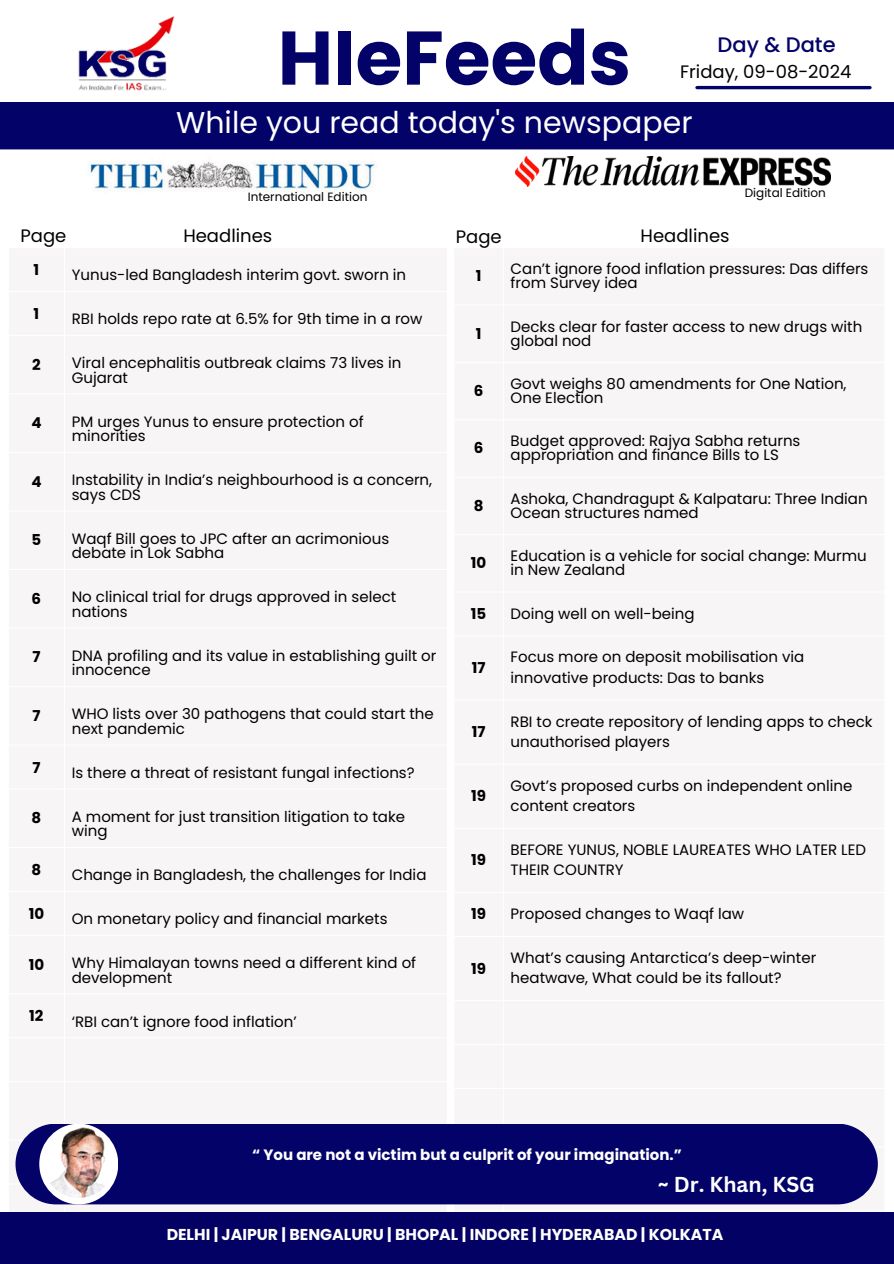
<style>
.page{position:relative;width:894px;height:1264px;background:#fff}
.page>*{position:absolute;margin:0;border:0;box-sizing:border-box;transform-origin:0 0}
.t1{font:700 75.75px "Poppins";color:#030268}
.t2{font:30px "Poppins";color:#fff}
.t3{font:700 21px "Canva Sans";color:#fff}
.t4{font:500 21px "Poppins";color:#030268}
.t5{font:18px "Poppins";color:#000}
.t6{font:700 15.75px "Poppins";color:#fff}
.t7{font:15px/14.7px "Poppins";color:#000}
.t8{font:700 15px "Poppins";color:#fff}
.t9{font:700 15px "Poppins";color:#000}
.t10{font:12px "Poppins";color:#000}
</style>
<div class="page">
<img style="left:515px;top:156px;width:315px;height:30px">
<div style="left:15px;top:1123px;width:862px;height:81px;background:#030268;border-radius:40px"></div>
<div style="left:39px;top:1123px;width:79px;height:81px;background:#fff;border-radius:50%"></div>
<img style="left:43px;top:1126px;width:71px;height:71px;border-radius:50%">
<img style="left:78px;top:16px;width:97px;height:75px">
<div style="left:0;top:102px;width:893px;height:47px;background:#030268"></div>
<hr style="left:696px;top:86px;width:173px;height:3px;background:#030268">
<img style="left:89px;top:161px;width:287px;height:30px">
<div style="left:0;top:1211px;width:893px;height:52px;background:#030163"></div>
<p class="t1" style="left:277px;top:5px;width:355px">HIeFeeds</p>
<p class="t2" style="left:176px;top:101px;width:518px">While you read today's newspaper</p>
<p class="t4" style="left:717px;top:30px;width:120px">Day &amp; Date</p>
<h6 class="t5" style="left:680px;top:59px;width:173px">Friday, 09-08-2024</h6>
<p class="t10" style="left:248px;top:188px;width:121px">International Edition</p>
<p class="t5" style="left:21px;top:223px;width:47px">Page</p>
<p class="t5" style="left:183px;top:223px;width:90px">Headlines</p>
<p class="t5" style="left:455px;top:224px;width:47px">Page</p>
<p class="t5" style="left:640px;top:223px;width:90px">Headlines</p>
<h5 class="t10" style="left:744px;top:184px;width:83px">Digital Edition</h5>
<h1 class="t9" style="left:34px;top:259px;width:7px">1</h1>
<h3 class="t7" style="left:72px;top:268px;width:336px">Yunus-led Bangladesh interim govt. sworn in</h3>
<h4 class="t9" style="left:34px;top:303px;width:7px">1</h4>
<h2 class="t7" style="left:72px;top:311px;width:352px">RBI holds repo rate at 6.5% for 9th time in a row</h2>
<p class="t9" style="left:32px;top:354px;width:10px">2</p>
<p class="t7" style="left:72px;top:355px;width:331px">Viral encephalitis outbreak claims 73 lives in<br>Gujarat</p>
<p class="t9" style="left:31px;top:412px;width:12px">4</p>
<p class="t7" style="left:72px;top:414px;width:293px">PM urges Yunus to ensure protection of minorities</p>
<h4 class="t9" style="left:31px;top:471px;width:12px">4</h4>
<h4 class="t7" style="left:72px;top:472px;width:362px">Instability in India’s neighbourhood is a concern, says CDS</h4>
<h4 class="t9" style="left:32px;top:529px;width:11px">5</h4>
<h4 class="t7" style="left:72px;top:531px;width:319px">Waqf Bill goes to JPC after an acrimonious debate in Lok Sabha</h4>
<p class="t9" style="left:32px;top:588px;width:11px">6</p>
<p class="t7" style="left:72px;top:589px;width:326px">No clinical trial for drugs approved in select nations</p>
<p class="t9" style="left:32px;top:646px;width:10px">7</p>
<p class="t7" style="left:72px;top:648px;width:366px">DNA profiling and its value in establishing guilt or innocence</p>
<p class="t9" style="left:32px;top:705px;width:10px">7</p>
<p class="t7" style="left:72px;top:706px;width:363px">WHO lists over 30 pathogens that could start the next pandemic</p>
<p class="t9" style="left:32px;top:757px;width:10px">7</p>
<p class="t7" style="left:72px;top:765px;width:344px">Is there a threat of resistant fungal infections?</p>
<p class="t9" style="left:32px;top:807px;width:11px">8</p>
<p class="t7" style="left:72px;top:809px;width:335px">A moment for just transition litigation to take wing</p>
<p class="t9" style="left:32px;top:859px;width:11px">8</p>
<p class="t7" style="left:72px;top:867px;width:356px">Change in Bangladesh, the challenges for India</p>
<p class="t9" style="left:29px;top:903px;width:17px">10</p>
<p class="t7" style="left:72px;top:911px;width:317px">On monetary policy and financial markets</p>
<p class="t9" style="left:29px;top:953px;width:17px">10</p>
<p class="t7" style="left:72px;top:955px;width:346px">Why Himalayan towns need a different kind of development</p>
<p class="t9" style="left:29px;top:1005px;width:16px">12</p>
<p class="t7" style="left:72px;top:1013px;width:226px">‘RBI can’t ignore food inflation’</p>
<p class="t9" style="left:475px;top:265px;width:7px">1</p>
<p class="t7" style="left:510px;top:262px;width:359px;line-height:14px">Can’t ignore food inflation pressures: Das differs from Survey idea</p>
<p class="t9" style="left:475px;top:323px;width:7px">1</p>
<p class="t7" style="left:510px;top:319px;width:353px;line-height:14px">Decks clear for faster access to new drugs with global nod</p>
<p class="t9" style="left:473px;top:380px;width:11px">6</p>
<p class="t7" style="left:510px;top:377px;width:337px;line-height:14px">Govt weighs 80 amendments for One Nation,<br>One Election</p>
<p class="t9" style="left:473px;top:437px;width:11px">6</p>
<p class="t7" style="left:510px;top:434px;width:291px;line-height:14px">Budget approved: Rajya Sabha returns appropriation and finance Bills to LS</p>
<p class="t9" style="left:473px;top:495px;width:11px">8</p>
<p class="t7" style="left:510px;top:491px;width:358px;line-height:14px">Ashoka, Chandragupt &amp; Kalpataru: Three Indian<br>Ocean structures named</p>
<p class="t9" style="left:470px;top:552px;width:17px">10</p>
<p class="t7" style="left:510px;top:549px;width:357px;line-height:14px">Education is a vehicle for social change: Murmu in New Zealand</p>
<p class="t9" style="left:470px;top:603px;width:17px">15</p>
<p class="t7" style="left:510px;top:607px;width:185px">Doing well on well-being</p>
<p class="t9" style="left:471px;top:657px;width:15px">17</p>
<p class="t7" style="left:510px;top:647px;width:295px;line-height:20.1px">Focus more on deposit mobilisation via innovative products: Das to banks</p>
<p class="t9" style="left:471px;top:721px;width:15px">17</p>
<p class="t7" style="left:510px;top:711px;width:363px;line-height:20.1px">RBI to create repository of lending apps to check unauthorised players</p>
<p class="t9" style="left:471px;top:785px;width:16px">19</p>
<p class="t7" style="left:510px;top:775px;width:343px;line-height:20.1px">Govt’s proposed curbs on independent online content creators</p>
<p class="t9" style="left:471px;top:849px;width:16px">19</p>
<p class="t7" style="left:510px;top:839px;width:357px;line-height:20.1px">BEFORE YUNUS, NOBLE LAUREATES WHO LATER LED<br>THEIR COUNTRY</p>
<p class="t9" style="left:471px;top:903px;width:16px">19</p>
<p class="t7" style="left:510px;top:906px;width:235px">Proposed changes to Waqf law</p>
<p class="t9" style="left:471px;top:957px;width:16px">19</p>
<p class="t7" style="left:510px;top:947px;width:307px;line-height:20.1px">What’s causing Antarctica’s deep-winter heatwave, What could be its fallout?</p>
<h3 class="t8" style="left:252px;top:1144px;width:431px">“ You are not a victim but a culprit of your imagination.”</h3>
<p class="t3" style="left:657px;top:1169px;width:158px">~ Dr. Khan, KSG</p>
<p class="t6" style="left:167px;top:1223px;width:558px">DELHI | JAIPUR | BENGALURU | BHOPAL | INDORE | HYDERABAD | KOLKATA</p>
</div>
